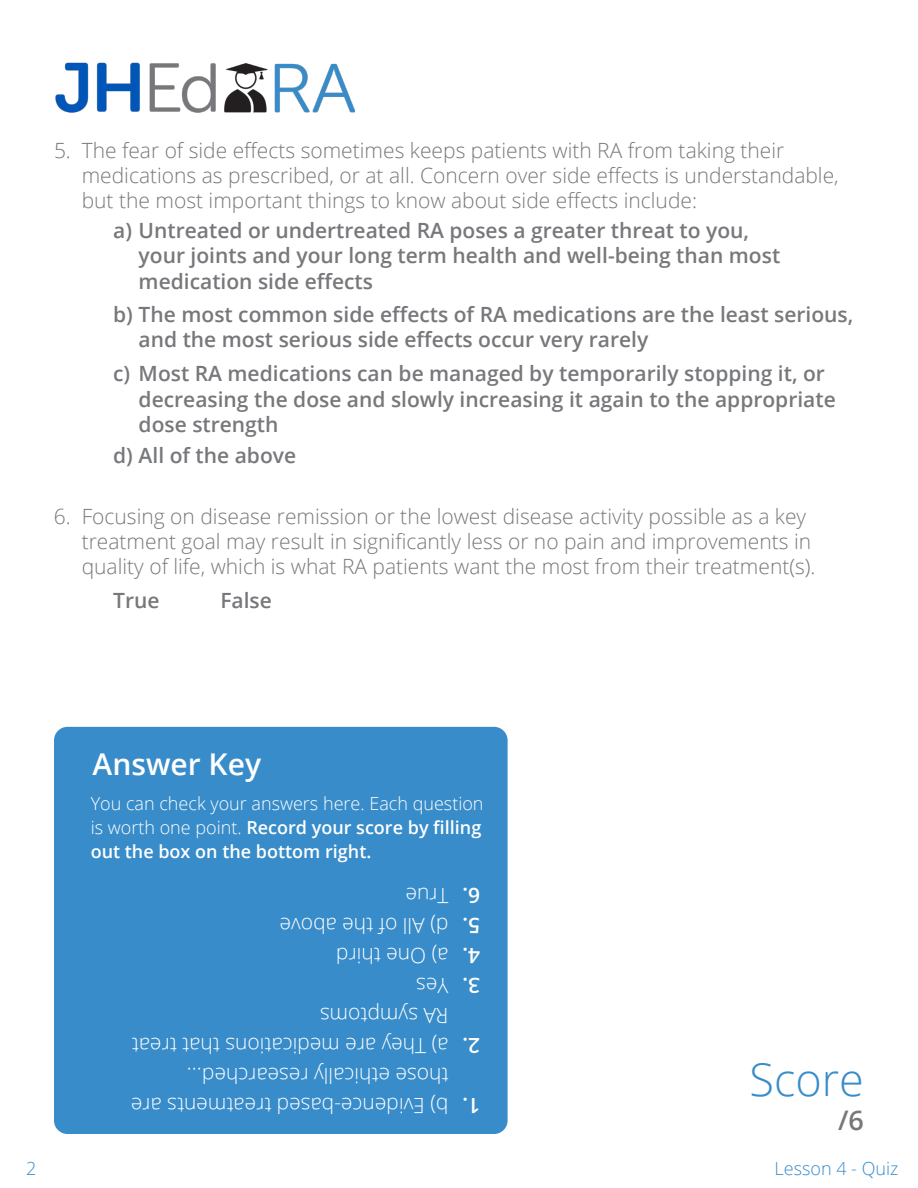
<style>
.page{position:relative;width:918px;height:1188px;background:#fff}
.page>*{position:absolute;margin:0;border:0;box-sizing:border-box;transform-origin:0 0}
.t1{font:300 45px "Open Sans";color:#388cc9}
.t2{font:600 30px "Open Sans";color:#fff}
.t3{font:600 27px "Open Sans";color:#77787b}
.t4{font:300 21px/25.2px "Open Sans";color:#77787b}
.t5{font:600 21px/25.2px "Open Sans";color:#77787b}
.t6{font:300 21px/30px "Open Sans";color:#fff}
.t7{font:600 21px/30px "Open Sans";color:#fff;text-align:justify}
.t8{font:300 18px/24px "Open Sans";color:#fff}
.t9{font:300 18px "Open Sans";color:#388cc9}
.s1{font-weight:600}
</style>
<div class="page">
<img style="left:55px;top:62px;width:300px;height:51px">
<div style="left:54px;top:727px;width:454px;height:407px;background:#388cc9;border-radius:14px"></div>
<p class="t4" style="left:54px;top:137px;width:18px">5.</p>
<p class="t4" style="left:82px;top:137px;width:759px">The fear of side effects sometimes keeps patients with RA from taking their medications as prescribed, or at all. Concern over side effects is understandable, but the most important things to know about side effects include:</p>
<p class="t5" style="left:139px;top:218px;width:643px;text-indent:-25px">a) Untreated or undertreated RA poses a greater threat to you, your joints and your long term health and well-being than most medication side effects</p>
<p class="t5" style="left:139px;top:301px;width:716px;text-indent:-25px">b) The most common side effects of RA medications are the least serious, and the most serious side effects occur very rarely</p>
<p class="t5" style="left:139px;top:361px;width:699px;text-indent:-25px">c) Most RA medications can be managed by temporarily stopping it, or decreasing the dose and slowly increasing it again to the appropriate dose strength</p>
<p class="t5" style="left:113px;top:443px;width:185px">d) All of the above</p>
<p class="t4" style="left:54px;top:503px;width:18px">6.</p>
<p class="t4" style="left:82px;top:503px;width:735px">Focusing on disease remission or the lowest disease activity possible as a key treatment goal may result in significantly less or no pain and improvements in quality of life, which is what RA patients want the most from their treatment(s).</p>
<p class="t5" style="left:113px;top:588px;width:48px">True</p>
<p class="t5" style="left:220px;top:588px;width:53px">False</p>
<h2 class="t2" style="left:93px;top:744px;width:170px">Answer Key</h2>
<p class="t8" style="left:91px;top:791px;width:394px">You can check your answers here. Each question is worth one point. <span class="s1">Record your score by filling out the box on the bottom right.</span></p>
<p class="t6" style="left:449px;top:1122px;width:319px;rotate:-180deg">b) Evidence-based treatments are those ethically researched…<br>a) They are medications that treat<br>RA symptoms<br>Yes<br>a) One third<br>d) All of the above<br>True</p>
<p class="t7" style="left:480px;top:1001px;width:19px;rotate:-180deg">3.<br>4.<br>5.<br>6.</p>
<p class="t7" style="left:480px;top:1061px;width:19px;rotate:-180deg">2.</p>
<p class="t7" style="left:480px;top:1121px;width:19px;rotate:-180deg">1.</p>
<h1 class="t1" style="left:750px;top:1049px;width:116px">Score</h1>
<p class="t3" style="left:838px;top:1102px;width:27px">/6</p>
<p class="t9" style="left:26px;top:1156px;width:12px">2</p>
<p class="t9" style="left:775px;top:1156px;width:125px">Lesson 4 - Quiz</p>
</div>
